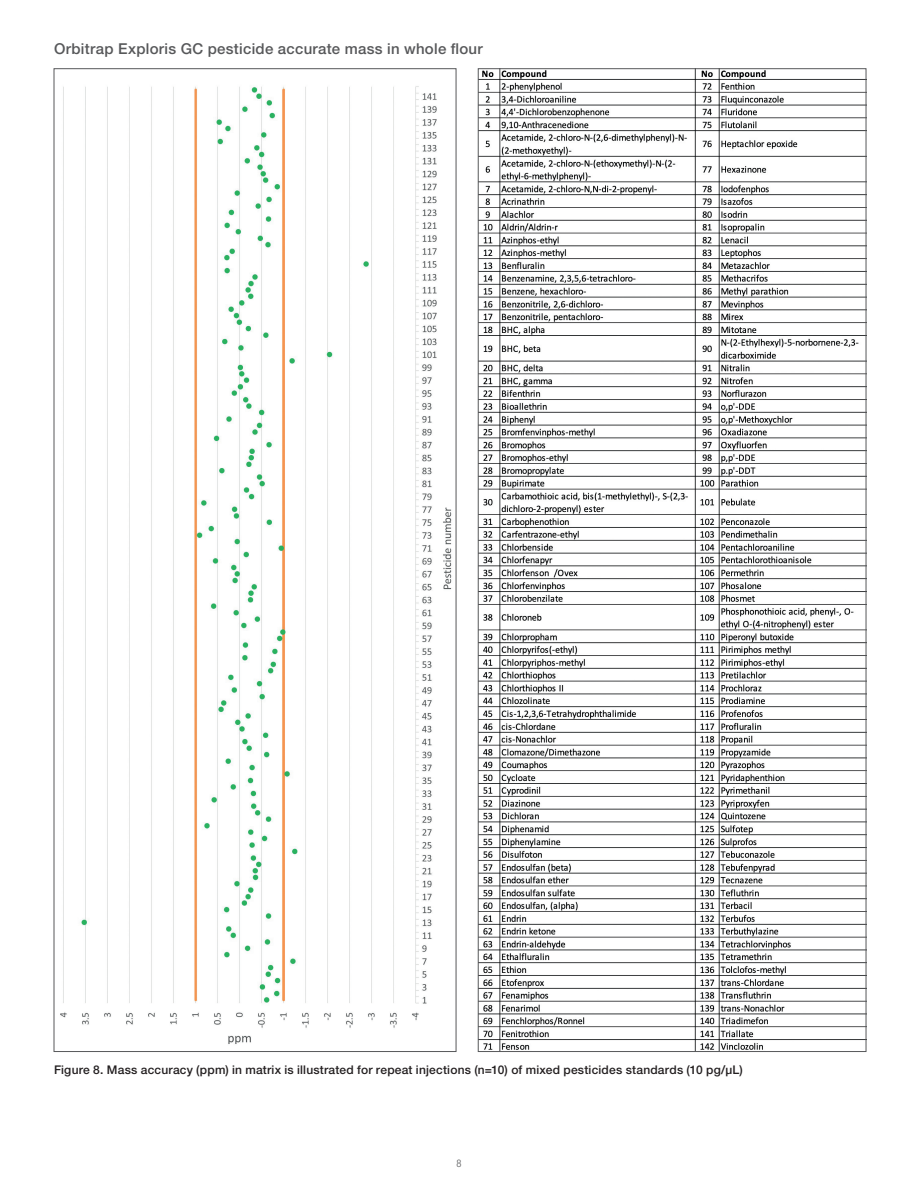
<style>
.page{position:relative;width:918px;height:1188px;background:#fff}
.page>*{position:absolute;margin:0;border:0;box-sizing:border-box;transform-origin:0 0}
.t1{font:500 15px "Helvetica Neue LTW1 G";letter-spacing:.02em;color:#57585a}
.t2{font:500 12px "Helvetica Neue LTW1 G";letter-spacing:.02em;color:#231f20}
.t3{font:300 condensed 10.5px "Helvetica Neue LTW1 G";color:#57585a}
</style>
<div class="page">
<img style="left:60px;top:86px;width:392px;height:958px">
<img style="left:480px;top:70px;width:384px;height:980px">
<p class="t1" style="left:54px;top:40px;width:430px">Orbitrap Exploris GC pesticide accurate mass in whole flour</p>
<p class="t2" style="left:54px;top:1062px;width:690px">Figure 8. Mass accuracy (ppm) in matrix is illustrated for repeat injections (n=10) of mixed pesticides standards (10 pg/µL)</p>
<p class="t3" style="left:456px;top:1157px;width:7px">8</p>
</div>
